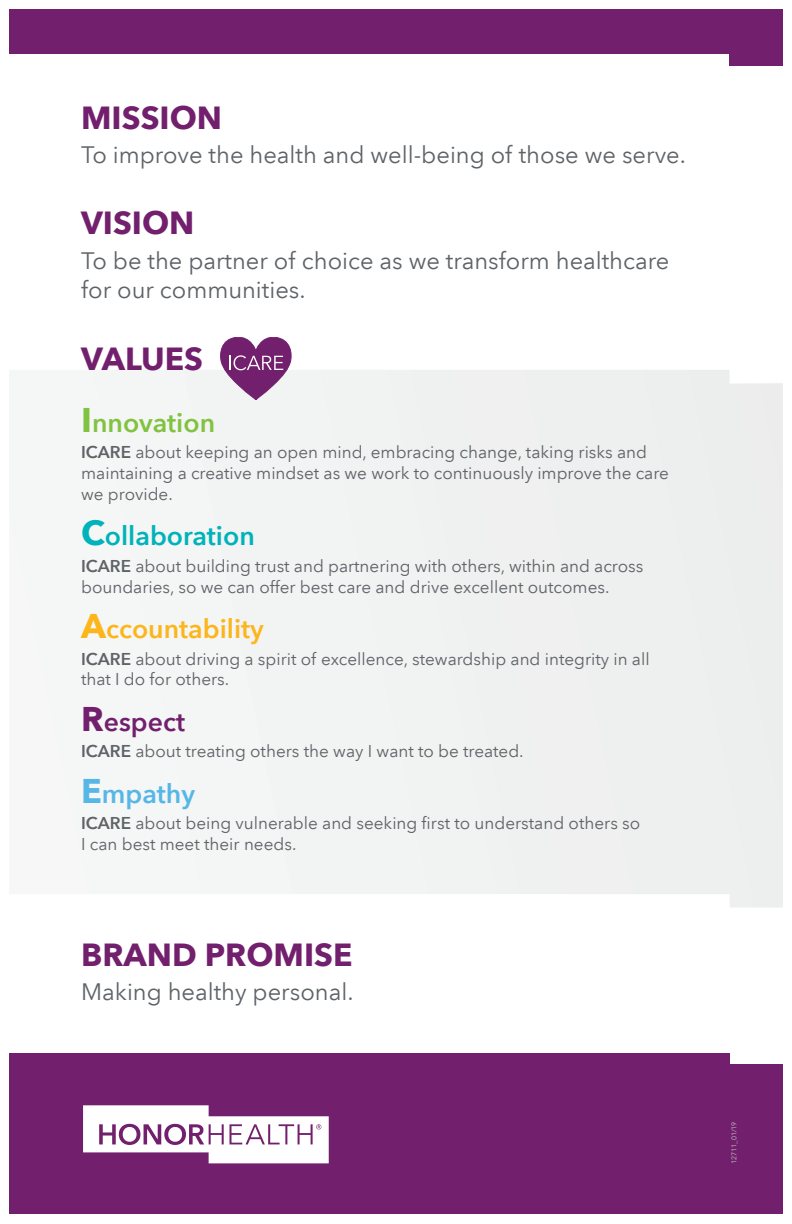
<style>
.page{position:relative;width:792px;height:1224px;background:#fff}
.page>*{position:absolute;margin:0;border:0;box-sizing:border-box;transform-origin:0 0}
.t1{font:700 31.9px "Avenir Next LT Pro";color:#72206d}
.t2{font:600 26.6px "Avenir Next LT Pro";color:#fcb61c}
.t3{font:600 26.6px "Avenir Next LT Pro";color:#00b2b9}
.t4{font:600 26.6px "Avenir Next LT Pro";color:#81c340}
.t5{font:600 26.6px "Avenir Next LT Pro";color:#72206d}
.t6{font:600 26.6px "Avenir Next LT Pro";color:#56b7e7}
.t7{font:23.8px/28.9px "Avenir Next LT Pro";color:#5e6367}
.t8{font:17.1px/20.9px "Avenir Next LT Pro";color:#5e6367}
.t9{font:7px "Avenir Next LT Pro";color:#c6c6c5}
.s1{font-weight:700;font-size:34.2px}
.s2{font-weight:600}
</style>
<div class="page">
<div style="left:92px;top:370px;width:691px;height:537px;background:#f1f2f2"></div>
<div style="left:50px;top:1065px;width:742px;height:159px;background:#72206d"></div>
<div style="left:729px;top:0;width:63px;height:65px;background:#72206d"></div>
<div style="left:0;top:1053px;width:729px;height:171px;background:#72206d"></div>
<div style="left:0;top:0;width:792px;height:54px;background:#72206d"></div>
<svg style="left:83px;top:1105px;width:246px;height:58px"></svg>
<svg style="left:220px;top:337px;width:71px;height:63px"></svg>
<div style="left:0;top:1215px;width:792px;height:9px;background:#fff"></div>
<div style="left:0;top:0;width:792px;height:9px;background:#fff"></div>
<div style="left:783px;top:0;width:9px;height:1224px;background:#fff"></div>
<div style="left:0;top:0;width:9px;height:1224px;background:#fff"></div>
<h1 class="t1" style="left:81px;top:98px;width:143px">MISSION</h1>
<h3 class="t7" style="left:81px;top:140px;width:606px">To improve the health and well-being of those we serve.</h3>
<h1 class="t1" style="left:81px;top:204px;width:115px">VISION</h1>
<h3 class="t7" style="left:81px;top:246px;width:590px">To be the partner of choice as we transform healthcare for our communities.</h3>
<h1 class="t1" style="left:81px;top:339px;width:123px">VALUES</h1>
<h2 class="t4" style="left:81px;top:406px;width:136px"><span class="s1">I</span>nnovation</h2>
<p class="t8" style="left:81px;top:442px;width:589px"><span class="s2">ICARE</span> about keeping an open mind, embracing change, taking risks and maintaining a creative mindset as we work to continuously improve the care we provide.</p>
<h2 class="t3" style="left:81px;top:520px;width:175px"><span class="s1">C</span>ollaboration</h2>
<p class="t8" style="left:81px;top:555px;width:564px"><span class="s2">ICARE</span> about building trust and partnering with others, within and across boundaries, so we can offer best care and drive excellent outcomes.</p>
<h2 class="t2" style="left:81px;top:613px;width:184px"><span class="s1">A</span>ccountability</h2>
<p class="t8" style="left:81px;top:648px;width:570px"><span class="s2">ICARE</span> about driving a spirit of excellence, stewardship and integrity in all that I do for others.</p>
<h2 class="t5" style="left:81px;top:706px;width:105px"><span class="s1">R</span>espect</h2>
<p class="t8" style="left:81px;top:741px;width:444px"><span class="s2">ICARE</span> about treating others the way I want to be treated.</p>
<h2 class="t6" style="left:81px;top:778px;width:115px"><span class="s1">E</span>mpathy</h2>
<p class="t8" style="left:81px;top:813px;width:561px"><span class="s2">ICARE</span> about being vulnerable and seeking first to understand others so<br>I can best meet their needs.</p>
<h1 class="t1" style="left:81px;top:935px;width:273px">BRAND PROMISE</h1>
<h3 class="t7" style="left:81px;top:977px;width:274px">Making healthy personal.</h3>
<p class="t9" style="left:730px;top:1164px;width:44px;rotate:-90deg">12711_01/19</p>
</div>
